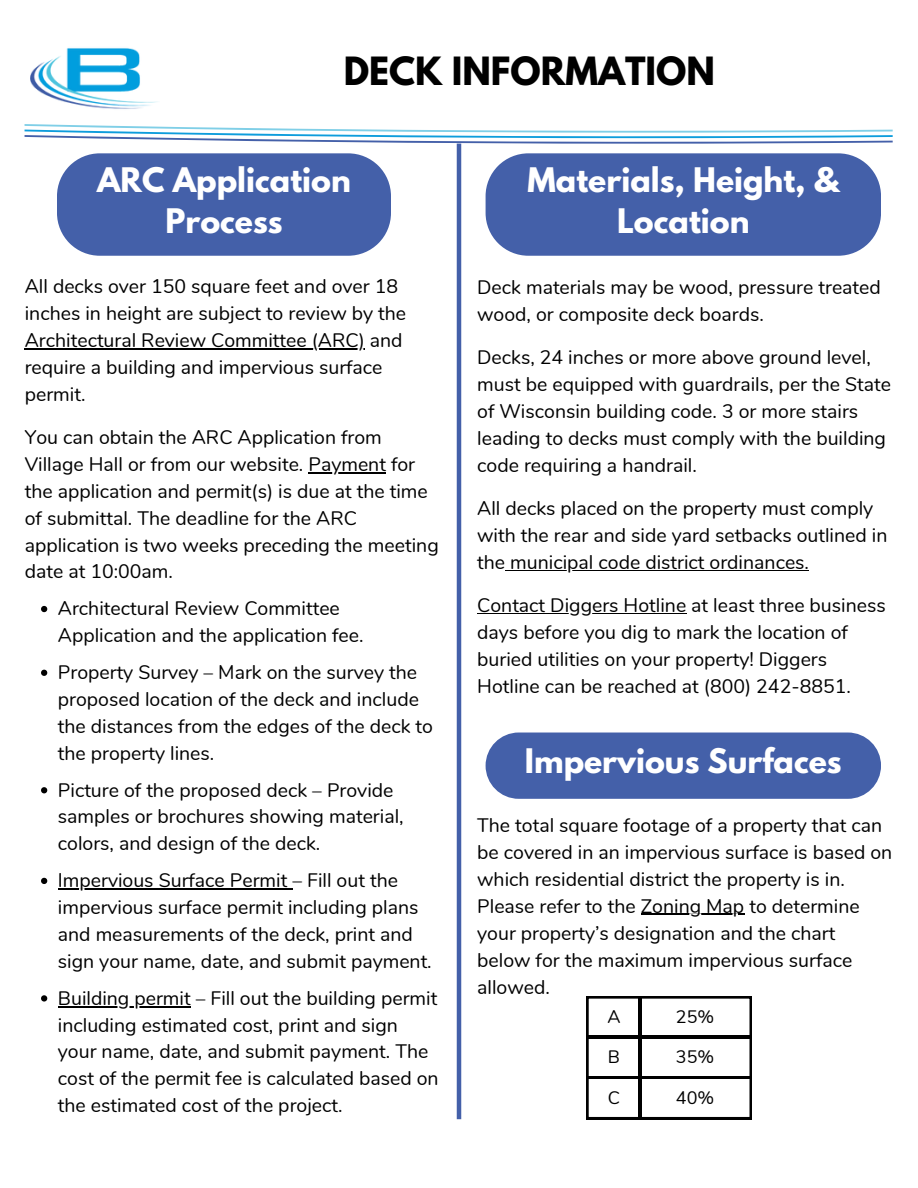
<style>
.page{position:relative;width:918px;height:1188px;background:#fff}
.page>*{position:absolute;margin:0;border:0;box-sizing:border-box;transform-origin:0 0}
.t1{font:700 34.5px "League Spartan";color:#000}
.t2{font:700 30px/41.7px "League Spartan";color:#fff;text-align:center}
.t3{font:19.5px/26.8px "Nunito";color:#000}
.t4{font:18px "Nunito";color:#000}
</style>
<div class="page">
<svg style="left:25px;top:124px;width:868px;height:20px"></svg>
<hr style="left:457px;top:144px;width:4px;height:975px;background:#4460a9">
<div style="left:57px;top:153px;width:334px;height:103px;background:#4460a9"></div>
<div style="left:486px;top:153px;width:395px;height:103px;background:#4460a9"></div>
<img style="left:30px;top:48px;width:131px;height:96px">
<div style="left:486px;top:733px;width:395px;height:66px;background:#4460a9;border-radius:33px"></div>
<hr style="left:25px;top:348px;width:340px;height:2px;background:#000">
<hr style="left:308px;top:472px;width:78px;height:2px;background:#000">
<svg style="left:41px;top:606px;width:6px;height:6px"></svg>
<svg style="left:41px;top:670px;width:6px;height:6px"></svg>
<svg style="left:41px;top:787px;width:6px;height:6px"></svg>
<svg style="left:41px;top:878px;width:6px;height:6px"></svg>
<hr style="left:58px;top:888px;width:234px;height:2px;background:#000">
<svg style="left:41px;top:995px;width:6px;height:7px"></svg>
<hr style="left:58px;top:1006px;width:133px;height:2px;background:#000">
<hr style="left:505px;top:570px;width:304px;height:1px;background:#000">
<hr style="left:477px;top:613px;width:209px;height:1px;background:#000">
<hr style="left:641px;top:914px;width:103px;height:1px;background:#000">
<svg style="left:586px;top:996px;width:166px;height:123px"></svg>
<h2 class="t1" style="left:344px;top:54px;width:373px">DECK INFORMATION</h2>
<p class="t2" style="left:97px;top:162px;width:255px">ARC Application<br>Process</p>
<h1 class="t2" style="left:528px;top:162px;width:313px">Materials, Height, &amp;<br>Location</h1>
<h2 class="t3" style="left:25px;top:274px;width:383px">All decks over 150 square feet and over 18 inches in height are subject to review by the</h2>
<h2 class="t3" style="left:25px;top:327px;width:379px">Architectural Review Committee (ARC) and require a building and impervious surface permit.</h2>
<h2 class="t3" style="left:25px;top:424px;width:392px">You can obtain the ARC Application from<br>Village Hall or from our website. Payment for</h2>
<p class="t3" style="left:25px;top:478px;width:415px">the application and permit(s) is due at the time of submittal. The deadline for the ARC application is two weeks preceding the meeting date at 10:00am.</p>
<p class="t3" style="left:58px;top:595px;width:307px">Architectural Review Committee<br>Application and the application fee.</p>
<p class="t3" style="left:58px;top:659px;width:363px">Property Survey – Mark on the survey the proposed location of the deck and include</p>
<p class="t3" style="left:58px;top:713px;width:377px">the distances from the edges of the deck to the property lines.</p>
<p class="t3" style="left:58px;top:777px;width:347px">Picture of the proposed deck – Provide samples or brochures showing material,</p>
<p class="t3" style="left:58px;top:825px;width:342px;line-height:36.9px">colors, and design of the deck.<br>Impervious Surface Permit – Fill out the</p>
<p class="t3" style="left:58px;top:894px;width:375px">impervious surface permit including plans and measurements of the deck, print and sign your name, date, and submit payment.</p>
<p class="t3" style="left:58px;top:985px;width:381px">Building permit – Fill out the building permit</p>
<p class="t3" style="left:58px;top:1012px;width:382px">including estimated cost, print and sign your name, date, and submit payment. The cost of the permit fee is calculated based on the estimated cost of the project.</p>
<p class="t3" style="left:477px;top:274px;width:405px">Deck materials may be wood, pressure treated wood, or composite deck boards.</p>
<p class="t3" style="left:477px;top:344px;width:415px">Decks, 24 inches or more above ground level, must be equipped with guardrails, per the State of Wisconsin building code. 3 or more stairs leading to decks must comply with the building code requiring a handrail.</p>
<p class="t3" style="left:477px;top:495px;width:412px">All decks placed on the property must comply with the rear and side yard setbacks outlined in the municipal code district ordinances.</p>
<p class="t3" style="left:477px;top:592px;width:410px">Contact Diggers Hotline at least three business days before you dig to mark the location of buried utilities on your property! Diggers Hotline can be reached at (800) 242-8851.</p>
<p class="t2" style="left:525px;top:744px;width:318px">Impervious Surfaces</p>
<p class="t3" style="left:477px;top:812px;width:417px">The total square footage of a property that can be covered in an impervious surface is based on which residential district the property is in.<br>Please refer to the Zoning Map to determine</p>
<p class="t3" style="left:477px;top:920px;width:377px">your property’s designation and the chart below for the maximum impervious surface allowed.</p>
<p class="t4" style="left:607px;top:1005px;width:15px">A</p>
<p class="t4" style="left:608px;top:1045px;width:14px">B</p>
<p class="t4" style="left:608px;top:1085px;width:14px">C</p>
<p class="t4" style="left:676px;top:1005px;width:40px">25%</p>
<p class="t4" style="left:676px;top:1045px;width:40px">35%</p>
<p class="t4" style="left:676px;top:1085px;width:40px">40%</p>
</div>
